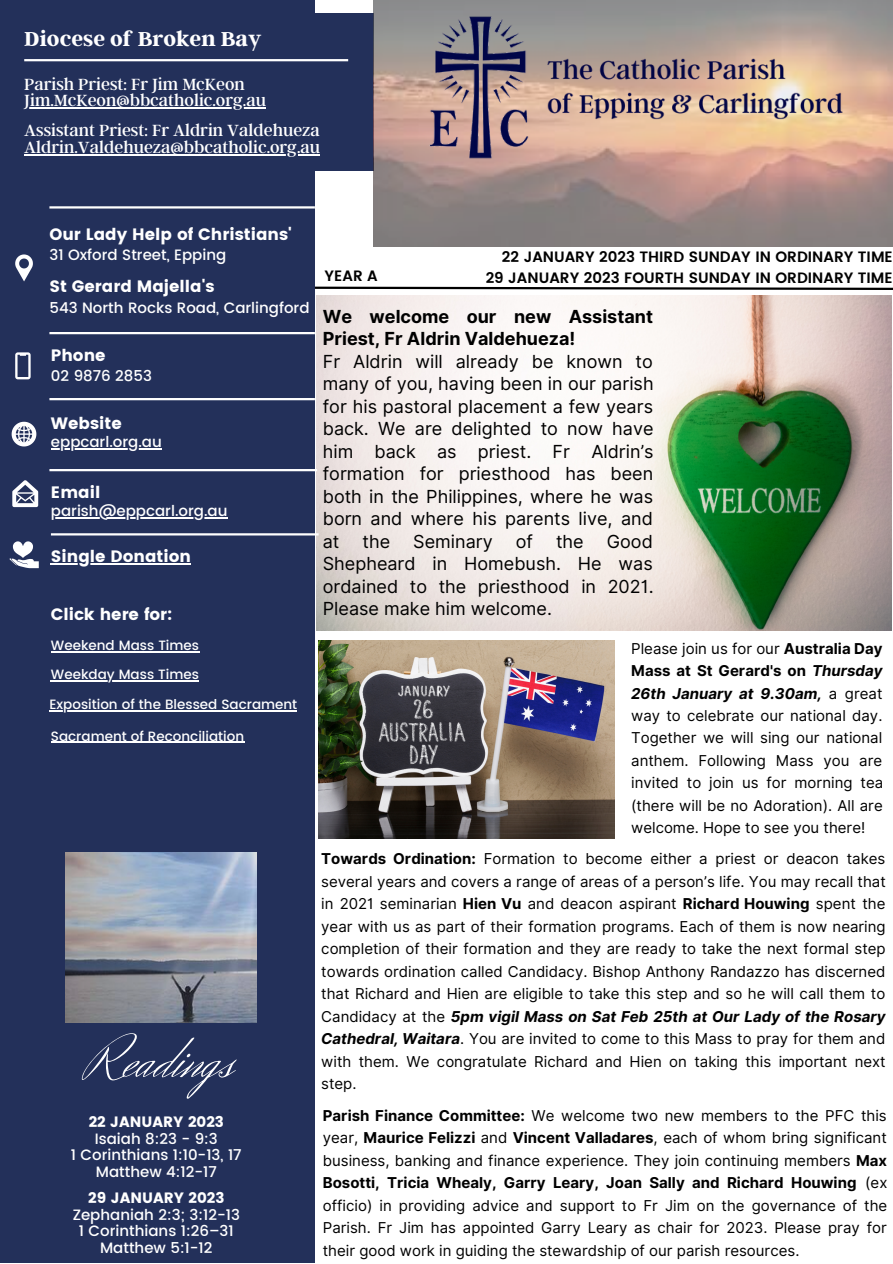
<style>
.page{position:relative;width:893px;height:1264px;background:#fff}
.page>*{position:absolute;margin:0;border:0;box-sizing:border-box;transform-origin:0 0}
.t1{font:59.25px "Herr Von Muellerhoff";color:#fff}
.t2{font:700 22.5px "Argent CF";color:#fff}
.t3{font:18px/22.5px "Inter";color:#000;text-align:justify}
.t4{font:18px/16.8px "Argent CF";color:#fff}
.t5{font:700 18px/22.5px "Inter";color:#000}
.t6{font:16.5px "Poppins";color:#fff}
.t7{font:15px/22.5px "Inter";color:#000;text-align:justify}
.t8{font:500 15px/16.8px "Poppins";color:#fff;text-align:center}
.t9{font:600 15px/20.2px "Poppins";color:#000;text-align:right}
.t10{font:15px "Poppins";color:#fff}
.t11{font:500 13.5px/29.1px "Poppins";color:#fff}
.s1{font-weight:700}
.s2{font-weight:700;font-style:italic}
</style>
<div class="page">
<div style="left:0;top:0;width:315px;height:1262px;background:#23305a"></div>
<div style="left:0;top:13px;width:373px;height:158px;background:#23305a"></div>
<svg style="left:15px;top:254px;width:18px;height:27px"></svg>
<svg style="left:15px;top:352px;width:16px;height:27px"></svg>
<svg style="left:12px;top:422px;width:24px;height:24px"></svg>
<hr style="left:49px;top:398px;width:266px;height:2px;background:#fff">
<hr style="left:49px;top:332px;width:266px;height:2px;background:#fff">
<hr style="left:49px;top:206px;width:266px;height:2px;background:#fff">
<hr style="left:24px;top:59px;width:324px;height:2px;background:#fff">
<img style="left:373px;top:0;width:519px;height:246px">
<img style="left:384px;top:0;width:497px;height:171px">
<img style="left:66px;top:852px;width:191px;height:170px">
<svg style="left:315px;top:286px;width:577px;height:4px"></svg>
<img style="left:316px;top:295px;width:575px;height:336px">
<img style="left:318px;top:640px;width:296px;height:198px">
<hr style="left:51px;top:448px;width:111px;height:1px;background:#fff">
<hr style="left:24px;top:154px;width:296px;height:1px;background:#fff">
<hr style="left:24px;top:107px;width:242px;height:2px;background:#fff">
<hr style="left:49px;top:469px;width:268px;height:2px;background:#fff">
<svg style="left:12px;top:480px;width:26px;height:27px"></svg>
<hr style="left:51px;top:517px;width:176px;height:1px;background:#fff">
<hr style="left:51px;top:533px;width:267px;height:2px;background:#fff">
<svg style="left:10px;top:541px;width:29px;height:27px"></svg>
<hr style="left:51px;top:563px;width:140px;height:1px;background:#fff">
<hr style="left:51px;top:651px;width:148px;height:1px;background:#fff">
<hr style="left:51px;top:680px;width:148px;height:1px;background:#fff">
<hr style="left:49px;top:710px;width:248px;height:1px;background:#fff">
<hr style="left:51px;top:741px;width:193px;height:1px;background:#fff">
<h2 class="t2" style="left:24px;top:25px;width:239px">Diocese of Broken Bay</h2>
<p class="t4" style="left:24px;top:74px;width:243px">Parish Priest: Fr Jim McKeon<br>Jim.McKeon@bbcatholic.org.au</p>
<p class="t4" style="left:24px;top:121px;width:297px">Assistant Priest: Fr Aldrin Valdehueza<br>Aldrin.Valdehueza@bbcatholic.org.au</p>
<p class="t6" style="left:49px;top:225px;width:244px">Our Lady Help of Christians'</p>
<p class="t8" style="left:49px;top:246px;width:178px">31 Oxford Street, Epping</p>
<p class="t6" style="left:49px;top:276px;width:166px">St Gerard Majella's</p>
<p class="t8" style="left:49px;top:299px;width:261px">543 North Rocks Road, Carlingford</p>
<p class="t6" style="left:51px;top:346px;width:56px">Phone</p>
<p class="t8" style="left:51px;top:368px;width:102px">02 9876 2853</p>
<p class="t6" style="left:51px;top:413px;width:72px">Website</p>
<p class="t8" style="left:51px;top:433px;width:112px">eppcarl.org.au</p>
<p class="t6" style="left:51px;top:482px;width:51px">Email</p>
<p class="t8" style="left:51px;top:502px;width:178px">parish@eppcarl.org.au</p>
<p class="t6" style="left:51px;top:547px;width:142px">Single Donation</p>
<p class="t6" style="left:51px;top:605px;width:123px">Click here for:</p>
<p class="t11" style="left:51px;top:631px;width:150px">Weekend Mass Times<br>Weekday Mass Times</p>
<p class="t11" style="left:49px;top:690px;width:249px">Exposition of the Blessed Sacrament</p>
<p class="t11" style="left:51px;top:721px;width:195px">Sacrament of Reconciliation</p>
<h1 class="t1" style="left:84px;top:1022px;width:151px">Readings</h1>
<p class="t10" style="left:89px;top:1112px;width:137px">22 JANUARY 2023</p>
<p class="t8" style="left:71px;top:1129px;width:172px">Isaiah 8:23 - 9:3<br>1 Corinthians 1:10-13, 17<br>Matthew 4:12-17</p>
<p class="t10" style="left:88px;top:1188px;width:138px">29 JANUARY 2023</p>
<p class="t8" style="left:73px;top:1205px;width:169px">Zephaniah 2:3; 3:12-13<br>1 Corinthians 1:26–31<br>Matthew 5:1-12</p>
<p class="t9" style="left:324px;top:266px;width:55px">YEAR A</p>
<p class="t9" style="left:485px;top:247px;width:408px">22 JANUARY 2023 THIRD SUNDAY IN ORDINARY TIME<br>29 JANUARY 2023 FOURTH SUNDAY IN ORDINARY TIME</p>
<p class="t5" style="left:323px;top:305px;width:331px">We welcome our new Assistant<br>Priest, Fr Aldrin Valdehueza!</p>
<p class="t3" style="left:323px;top:350px;width:332px">Fr Aldrin will already be known to many of you, having been in our parish for his pastoral placement a few years back. We are delighted to now have him back as priest. Fr Aldrin’s formation for priesthood has been both in the Philippines, where he was born and where his parents live, and at</p>
<p class="t3" style="left:362px;top:530px;width:29px">the</p>
<p class="t3" style="left:413px;top:530px;width:81px">Seminary</p>
<p class="t3" style="left:516px;top:530px;width:19px">of</p>
<p class="t3" style="left:556px;top:530px;width:29px">the</p>
<p class="t3" style="left:323px;top:530px;width:332px;text-indent:284px">Good Shepheard in Homebush. He was ordained to the priesthood in 2021.<br>Please make him welcome.</p>
<p class="t7" style="left:631px;top:636px;width:253px">Please join us for our <span class="s1">Australia Day Mass at St Gerard's on</span> <span class="s2">Thursday 26th January at 9.30am,</span> a great way to celebrate our national day.<br>Together we will sing our national anthem. Following Mass you are invited to join us for morning tea (there will be no Adoration). All are welcome. Hope to see you there!</p>
<p class="t7" style="left:321px;top:847px;width:566px"><span class="s1">Towards Ordination:</span> Formation to become either a priest or deacon takes several years and covers a range of areas of a person’s life. You may recall that in 2021 seminarian <span class="s1">Hien Vu</span> and deacon aspirant <span class="s1">Richard Houwing</span> spent the year with us as part of their formation programs. Each of them is now nearing completion of their formation and they are ready to take the next formal step towards ordination called Candidacy. Bishop Anthony Randazzo has discerned that Richard and Hien are eligible to take this step and so he will call them to Candidacy at the <span class="s2">5pm vigil Mass on Sat Feb 25th at Our Lady of the Rosary Cathedral, Waitara</span>. You are invited to come to this Mass to pray for them and with them. We congratulate Richard and Hien on taking this important next step.</p>
<p class="t7" style="left:323px;top:1104px;width:566px"><span class="s1">Parish Finance Committee:</span> We welcome two new members to the PFC this year, <span class="s1">Maurice Felizzi</span> and <span class="s1">Vincent Valladares</span>, each of whom bring significant business, banking and finance experience. They join continuing members <span class="s1">Max Bosotti, Tricia Whealy, Garry Leary, Joan Sally and Richard Houwing</span> (ex officio) in providing advice and support to Fr Jim on the governance of the Parish. Fr Jim has appointed Garry Leary as chair for 2023. Please pray for their good work in guiding the stewardship of our parish resources.</p>
</div>
